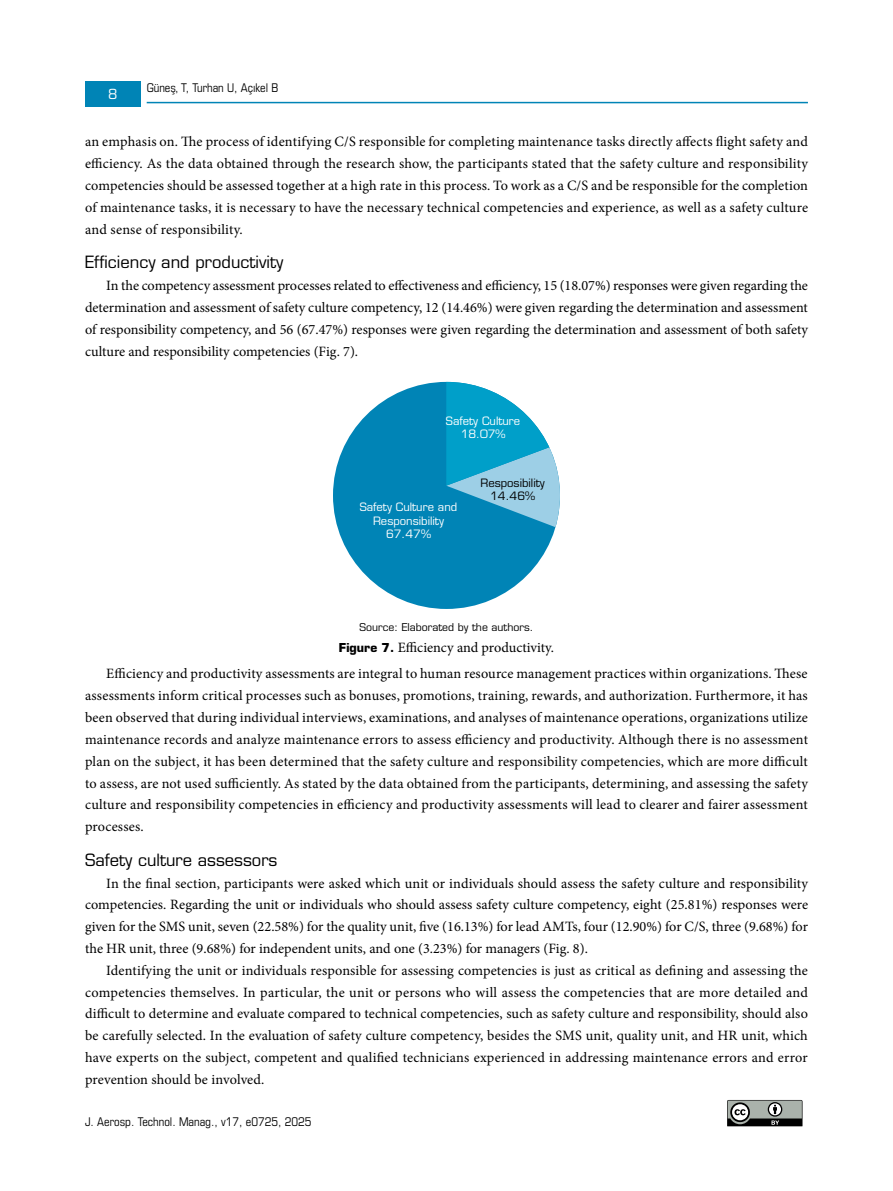
<style>
.page{position:relative;width:893px;height:1191px;background:#fff}
.page>*{position:absolute;margin:0;border:0;box-sizing:border-box;transform-origin:0 0}
.t1{font:16.5px "Eurostile LT Std";color:#000}
.t2{font:14.25px/21.8px "Minion Pro";letter-spacing:.005em;color:#000;text-align:justify}
.t3{font:13.5px "Eurostile LT Std";color:#fff}
.t4{font:condensed 12px "Eurostile LT Std";color:#000}
.t5{font:11.25px/13.5px "Eurostile LT Std";color:#fff;text-align:center}
.t6{font:11.25px/13.5px "Eurostile LT Std";color:#000;text-align:center}
.t7{font:10.5px "Eurostile LT Std";color:#000}
.s1{font-family:"Eurostile LT Std";font-weight:700;font-size:12px}
</style>
<div class="page">
<hr style="left:147px;top:102px;width:661px;height:1px;background:#0084b6">
<div style="left:85px;top:81px;width:55px;height:25px;background:#0084b6"></div>
<svg style="left:727px;top:1100px;width:76px;height:27px;background:#777b78"></svg>
<div style="left:333px;top:382px;width:227px;height:227px;background:#0084b6;border-radius:50%"></div>
<svg style="left:446px;top:382px;width:114px;height:145px"></svg>
<p class="t4" style="left:147px;top:80px;width:133px">Günes¸‚ T, Turhan U, Açıkel B</p>
<p class="t3" style="left:108px;top:86px;width:11px">8</p>
<p class="t2" style="left:85px;top:131px;width:725px">an emphasis on. The process of identifying C/S responsible for completing maintenance tasks directly affects flight safety and efficiency. As the data obtained through the research show, the participants stated that the safety culture and responsibility competencies should be assessed together at a high rate in this process. To work as a C/S and be responsible for the completion of maintenance tasks, it is necessary to have the necessary technical competencies and experience, as well as a safety culture and sense of responsibility.</p>
<p class="t1" style="left:85px;top:252px;width:200px">Efficiency and productivity</p>
<p class="t2" style="left:85px;top:275px;width:724px;text-indent:21px">In the competency assessment processes related to effectiveness and efficiency, 15 (18.07%) responses were given regarding the determination and assessment of safety culture competency, 12 (14.46%) were given regarding the determination and assessment of responsibility competency, and 56 (67.47%) responses were given regarding the determination and assessment of both safety culture and responsibility competencies (Fig. 7).</p>
<p class="t5" style="left:446px;top:414px;width:76px">Safety Culture<br>18.07%</p>
<p class="t5" style="left:360px;top:500px;width:99px">Safety Culture and<br>Responsibility<br>67.47%</p>
<p class="t6" style="left:480px;top:476px;width:66px">Resposibility<br>14.46%</p>
<p class="t7" style="left:360px;top:620px;width:175px">Source: Elaborated by the authors.</p>
<p class="t2" style="left:106px;top:635px;width:703px;line-height:26.1px;text-indent:233px"><span class="s1">Figure 7.</span> Efficiency and productivity.<br>Efficiency and productivity assessments are integral to human resource management practices within organizations. These</p>
<p class="t2" style="left:85px;top:685px;width:724px">assessments inform critical processes such as bonuses, promotions, training, rewards, and authorization. Furthermore, it has been observed that during individual interviews, examinations, and analyses of maintenance operations, organizations utilize maintenance records and analyze maintenance errors to assess efficiency and productivity. Although there is no assessment plan on the subject, it has been determined that the safety culture and responsibility competencies, which are more difficult to assess, are not used sufficiently. As stated by the data obtained from the participants, determining, and assessing the safety culture and responsibility competencies in efficiency and productivity assessments will lead to clearer and fairer assessment processes.</p>
<p class="t1" style="left:85px;top:849px;width:194px">Safety culture assessors</p>
<p class="t2" style="left:85px;top:872px;width:725px;text-indent:21px">In the final section, participants were asked which unit or individuals should assess the safety culture and responsibility competencies. Regarding the unit or individuals who should assess safety culture competency, eight (25.81%) responses were given for the SMS unit, seven (22.58%) for the quality unit, five (16.13%) for lead AMTs, four (12.90%) for C/S, three (9.68%) for the HR unit, three (9.68%) for independent units, and one (3.23%) for managers (Fig. 8).</p>
<p class="t2" style="left:85px;top:959px;width:725px;text-indent:21px">Identifying the unit or individuals responsible for assessing competencies is just as critical as defining and assessing the competencies themselves. In particular, the unit or persons who will assess the competencies that are more detailed and difficult to determine and evaluate compared to technical competencies, such as safety culture and responsibility, should also be carefully selected. In the evaluation of safety culture competency, besides the SMS unit, quality unit, and HR unit, which have experts on the subject, competent and qualified technicians experienced in addressing maintenance errors and error prevention should be involved.</p>
<p class="t4" style="left:85px;top:1114px;width:228px">J. Aerosp. Technol. Manag., v17, e0725, 2025</p>
</div>
